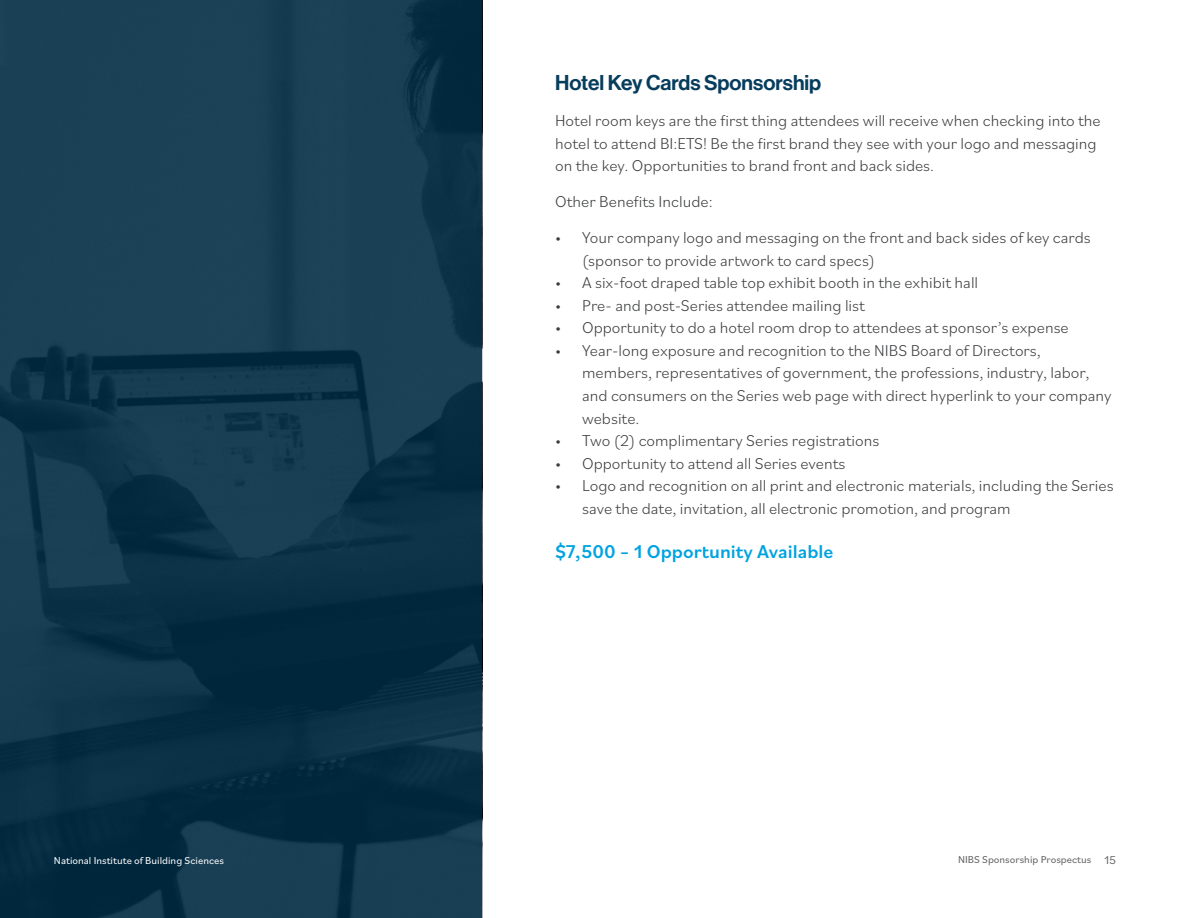
<style>
.page{position:relative;width:1188px;height:918px;background:#fff}
.page>*{position:absolute;margin:0;border:0;box-sizing:border-box;transform-origin:0 0}
.t1{font:21px "N Haas Grotesk DS Pro 65 Md";color:#063c5c}
.t2{font:500 19.5px "Bilo";color:#00a3e0}
.t3{font:300 16.5px/22.5px "Bilo";color:#3b3c3e}
.t4{font:10.5px "Bilo";color:#fff}
.t5{font:10.5px "Bilo";color:#616264}
.s1{font-size:12px;color:#6a6b6c}
</style>
<div class="page">
<svg style="left:0;top:0;width:482px;height:918px;fill:#163c52"></svg>
<p class="t1" style="left:555px;top:71px;width:268px">Hotel Key Cards Sponsorship</p>
<p class="t3" style="left:555px;top:109px;width:547px">Hotel room keys are the first thing attendees will receive when checking into the hotel to attend BI:ETS! Be the first brand they see with your logo and messaging on the key. Opportunities to brand front and back sides.</p>
<p class="t3" style="left:555px;top:190px;width:159px">Other Benefits Include:</p>
<p class="t3" style="left:582px;top:226px;width:510px;text-indent:-27px">• Your company logo and messaging on the front and back sides of key cards (sponsor to provide artwork to card specs)</p>
<p class="t3" style="left:555px;top:271px;width:425px">• A six-foot draped table top exhibit booth in the exhibit hall</p>
<p class="t3" style="left:555px;top:294px;width:311px">• Pre- and post-Series attendee mailing list</p>
<p class="t3" style="left:555px;top:316px;width:515px">• Opportunity to do a hotel room drop to attendees at sponsor’s expense</p>
<p class="t3" style="left:582px;top:339px;width:531px;text-indent:-27px">• Year-long exposure and recognition to the NIBS Board of Directors, members, representatives of government, the professions, industry, labor, and consumers on the Series web page with direct hyperlink to your company website.</p>
<p class="t3" style="left:555px;top:429px;width:326px">• Two (2) complimentary Series registrations</p>
<p class="t3" style="left:555px;top:451px;width:292px">• Opportunity to attend all Series events</p>
<p class="t3" style="left:582px;top:474px;width:533px;text-indent:-27px">• Logo and recognition on all print and electronic materials, including the Series save the date, invitation, all electronic promotion, and program</p>
<p class="t2" style="left:555px;top:538px;width:280px">$7,500 – 1 Opportunity Available</p>
<p class="t4" style="left:54px;top:853px;width:172px">National Institute of Building Sciences</p>
<p class="t5" style="left:958px;top:852px;width:159px">NIBS Sponsorship Prospectus <span class="s1">15</span></p>
</div>
